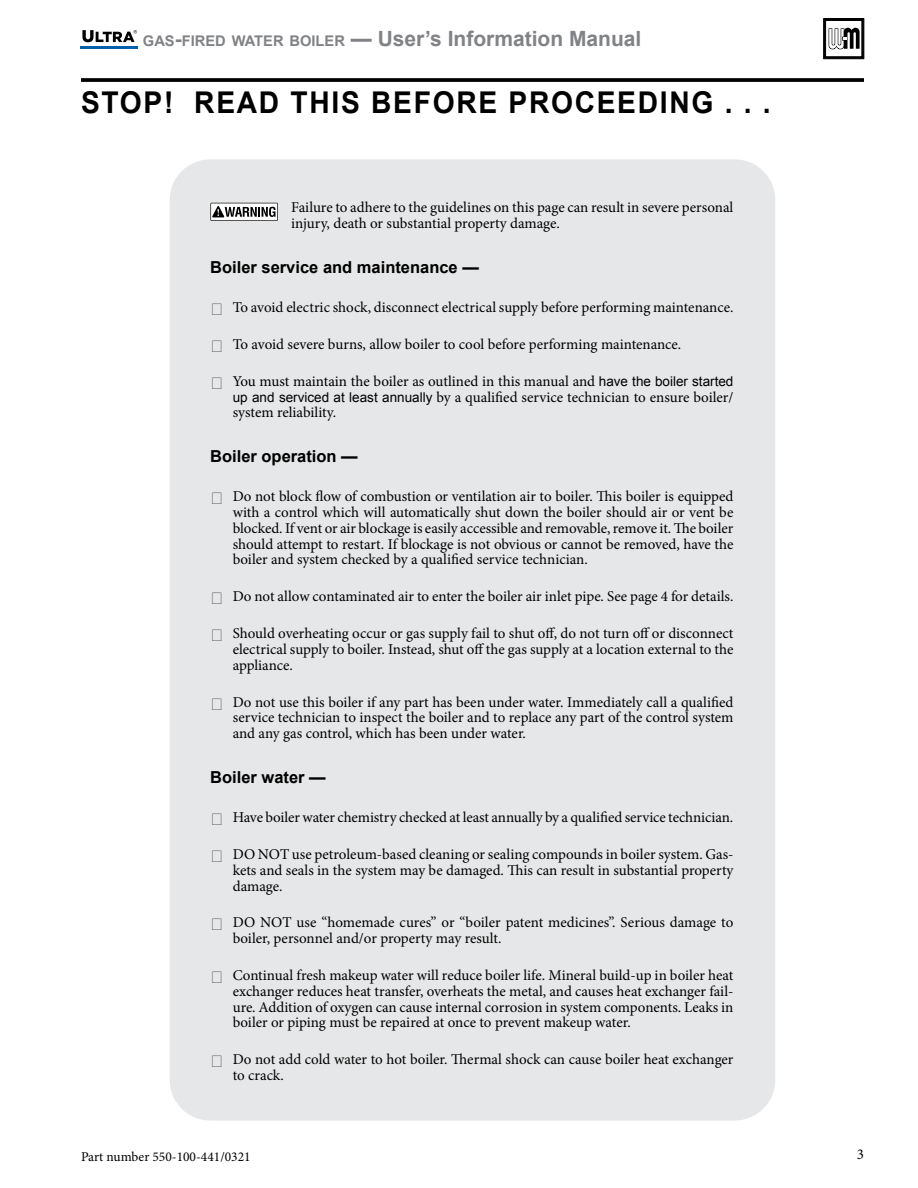
<style>
.page{position:relative;width:918px;height:1188px;background:#fff}
.page>*{position:absolute;margin:0;border:0;box-sizing:border-box;transform-origin:0 0}
.t1{font:700 30px "Arial";letter-spacing:.06em;color:#000;scale:.94 1}
.t2{font:700 21px "Arial";color:#808285}
.t3{font:700 16.5px "Arial";color:#000}
.t4{font:15px/15.8px "Minion Pro";letter-spacing:-.005em;color:#000;text-align:justify}
.t5{font:13.5px "Minion Pro";color:#000}
.s1{font-size:14.7px}
.s2{font-style:inherit}
.s3{font-family:"Arial";font-size:18px}
.s4{font-family:"Arial";font-size:13.5px}
</style>
<div class="page">
<hr style="left:81px;top:46px;width:57px;height:2px;background:#0060a9">
<svg style="left:82px;top:30px;width:55px;height:12px"></svg>
<svg style="left:824px;top:18px;width:40px;height:41px"></svg>
<div style="left:170px;top:159px;width:605px;height:961px;background:#e6e7e8;border-radius:40px"></div>
<svg style="left:210px;top:203px;width:68px;height:18px"></svg>
<svg style="left:81px;top:78px;width:783px;height:4px;background:#0f0f0f"></svg>
<h2 class="t2" style="left:143px;top:24px;width:500px"><span class="s1">GAS</span><span class="s2">-</span><span class="s1">FIRED WATER BOILER</span> <span class="s2">—</span> User’s Information Manual</h2>
<h1 class="t1" style="left:81px;top:82px;width:735px">STOP! READ THIS BEFORE PROCEEDING . . .</h1>
<p class="t4" style="left:291px;top:200px;width:444px">Failure to adhere to the guidelines on this page can result in severe personal injury, death or substantial property damage.</p>
<p class="t3" style="left:210px;top:255px;width:270px">Boiler service and maintenance —</p>
<p class="t4" style="left:210px;top:300px;width:525px"><span class="s3">❏</span> To avoid electric shock, disconnect electrical supply before performing maintenance.</p>
<p class="t4" style="left:210px;top:336px;width:473px"><span class="s3">❏</span> To avoid severe burns, allow boiler to cool before performing maintenance.</p>
<p class="t4" style="left:233px;top:373px;width:502px;text-indent:-22px"><span class="s3">❏</span> You must maintain the boiler as outlined in this manual and <span class="s4">have the boiler started up and serviced at least annually</span> by a qualified service technician to ensure boiler/ system reliability.</p>
<p class="t3" style="left:210px;top:445px;width:149px">Boiler operation —</p>
<p class="t4" style="left:233px;top:489px;width:502px;text-indent:-22px"><span class="s3">❏</span> Do not block flow of combustion or ventilation air to boiler. This boiler is equipped with a control which will automatically shut down the boiler should air or vent be blocked. If vent or air blockage is easily accessible and removable, remove it. The boiler should attempt to restart. If blockage is not obvious or cannot be removed, have the boiler and system checked by a qualified service technician.</p>
<p class="t4" style="left:210px;top:589px;width:525px"><span class="s3">❏</span> Do not allow contaminated air to enter the boiler air inlet pipe. See page 4 for details.</p>
<p class="t4" style="left:233px;top:626px;width:502px;text-indent:-22px"><span class="s3">❏</span> Should overheating occur or gas supply fail to shut off, do not turn off or disconnect electrical supply to boiler. Instead, shut off the gas supply at a location external to the appliance.</p>
<p class="t4" style="left:233px;top:694px;width:502px;text-indent:-22px"><span class="s3">❏</span> Do not use this boiler if any part has been under water. Immediately call a qualified service technician to inspect the boiler and to replace any part of the control system and any gas control, which has been under water.</p>
<p class="t3" style="left:210px;top:766px;width:117px">Boiler water —</p>
<p class="t4" style="left:210px;top:810px;width:525px"><span class="s3">❏</span> Have boiler water chemistry checked at least annually by a qualified service technician.</p>
<p class="t4" style="left:233px;top:846px;width:502px;text-indent:-22px"><span class="s3">❏</span> DO NOT use petroleum-based cleaning or sealing compounds in boiler system. Gas&shy;kets and seals in the system may be damaged. This can result in substantial property damage.</p>
<p class="t4" style="left:233px;top:915px;width:502px;text-indent:-22px"><span class="s3">❏</span> DO NOT use “homemade cures” or “boiler patent medicines”. Serious damage to boiler, personnel and/or property may result.</p>
<p class="t4" style="left:233px;top:967px;width:502px;text-indent:-22px"><span class="s3">❏</span> Continual fresh makeup water will reduce boiler life. Mineral build-up in boiler heat exchanger reduces heat transfer, overheats the metal, and causes heat exchanger fail&shy;ure. Addition of oxygen can cause internal corrosion in system components. Leaks in boiler or piping must be repaired at once to prevent makeup water.</p>
<p class="t4" style="left:233px;top:1052px;width:502px;text-indent:-22px"><span class="s3">❏</span> Do not add cold water to hot boiler. Thermal shock can cause boiler heat exchanger to crack.</p>
<p class="t5" style="left:81px;top:1148px;width:171px">Part number 550-100-441/0321</p>
<p class="t4" style="left:857px;top:1146px;width:9px">3</p>
</div>
